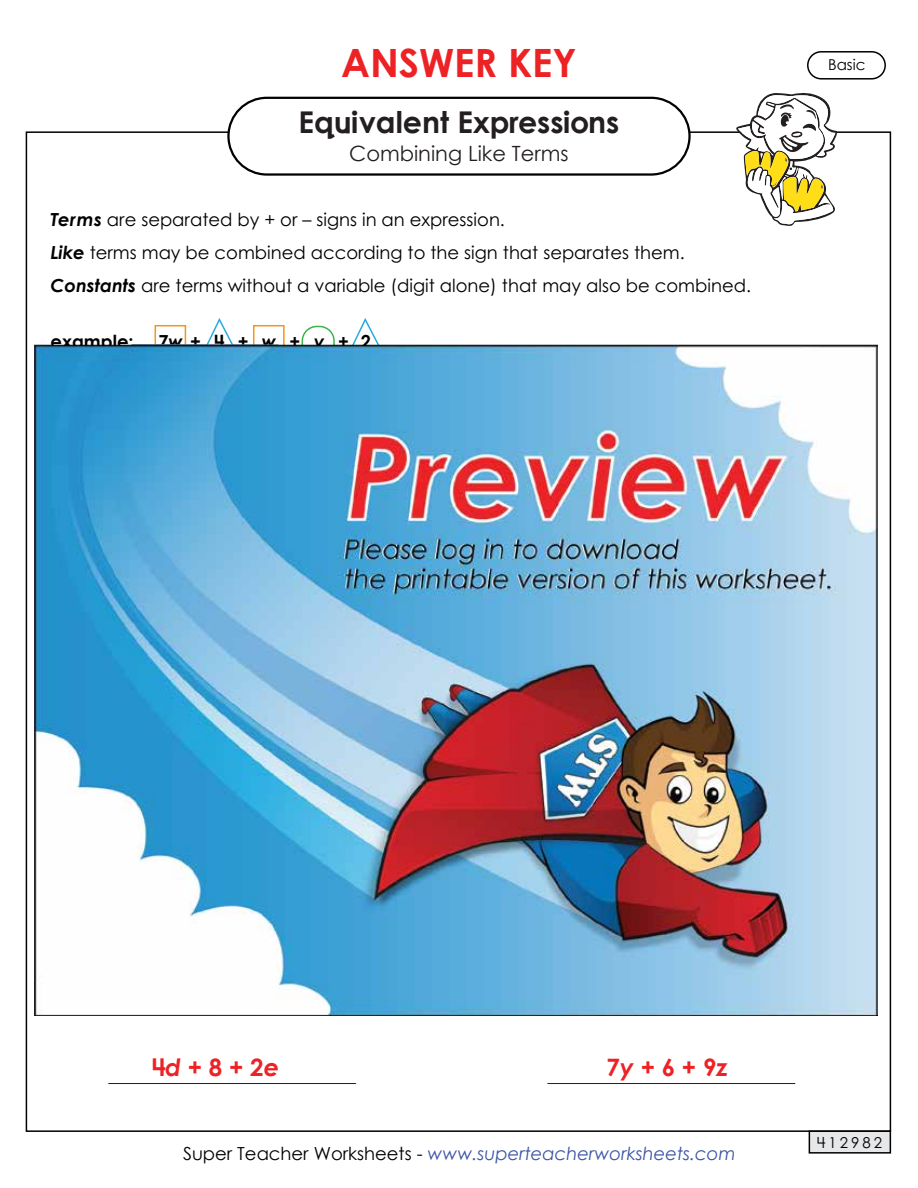
<style>
.page{position:relative;width:918px;height:1188px;background:#fff}
.page>*{position:absolute;margin:0;border:0;box-sizing:border-box;transform-origin:0 0}
.t1{font:700 39px "Century Gothic 2";color:#ed2224}
.t2{font:700 30px "Century STW4";color:#231f20}
.t3{font:700 24px "Century STW4";color:#ed2224}
.t4{font:21px "Century Gothic 2";color:#231f20}
.t5{font:18px/32.8px "Century STW4";color:#010101}
.t6{font:italic 18px "Century Gothic 2";color:#3a53a4}
.t7{font:700 18px "Century STW4";color:#010101}
.t8{font:15px "Century STW4";letter-spacing:.2em;color:#010101}
.t9{font:15px "Century Gothic 2";color:#010101}
.s1{font-weight:700;font-style:italic}
.s2{font-style:italic}
.s3{font-style:normal;color:#010101}
</style>
<div class="page">
<div style="left:807px;top:51px;width:79px;height:29px;border:2px solid #010101;border-radius:14px"></div>
<div style="left:809px;top:1130px;width:82px;height:24px;background:#e6e7e8;border:2px solid #010101"></div>
<svg style="left:736px;top:92px;width:101px;height:134px"></svg>
<div style="left:253px;top:325px;width:32px;height:33px;border:2px solid #f7941e"></div>
<div style="left:155px;top:325px;width:31px;height:33px;border:2px solid #f7941e"></div>
<hr style="left:108px;top:1083px;width:248px;height:1px;background:#231f20">
<hr style="left:547px;top:1083px;width:248px;height:1px;background:#231f20">
<svg style="left:206px;top:318px;width:63px;height:26px"></svg>
<svg style="left:301px;top:318px;width:78px;height:26px"></svg>
<div style="left:227px;top:97px;width:464px;height:79px;border:2px solid #010101;border-radius:38px"></div>
<img style="left:34px;top:344px;width:844px;height:671px">
<h1 class="t1" style="left:341px;top:34px;width:237px">ANSWER KEY</h1>
<h2 class="t2" style="left:299px;top:99px;width:322px">Equivalent Expressions</h2>
<p class="t4" style="left:349px;top:139px;width:221px">Combining Like Terms</p>
<p class="t5" style="left:51px;top:203px;width:702px"><span class="s1">Terms</span> are separated by + or – signs in an expression.<br><span class="s1">Like</span> terms may be combined according to the sign that separates them.<br><span class="s1">Constants</span> are terms without a variable (digit alone) that may also be combined.</p>
<p class="t7" style="left:51px;top:327px;width:85px">example:</p>
<p class="t7" style="left:159px;top:327px;width:214px">7<span class="s2">w</span>+ 4 + <span class="s2">w</span> + <span class="s2">y</span> + 2</p>
<p class="t9" style="left:828px;top:54px;width:39px">Basic</p>
<h3 class="t3" style="left:152px;top:1049px;width:129px">4<span class="s2">d</span> + 8 + 2<span class="s2">e</span></h3>
<h3 class="t3" style="left:607px;top:1049px;width:122px">7<span class="s2">y</span> + 6 + 9<span class="s2">z</span></h3>
<p class="t6" style="left:183px;top:1141px;width:554px"><span class="s3">Super Teacher Worksheets -</span> www.superteacherworksheets.com</p>
<p class="t8" style="left:817px;top:1132px;width:66px">412982</p>
</div>
